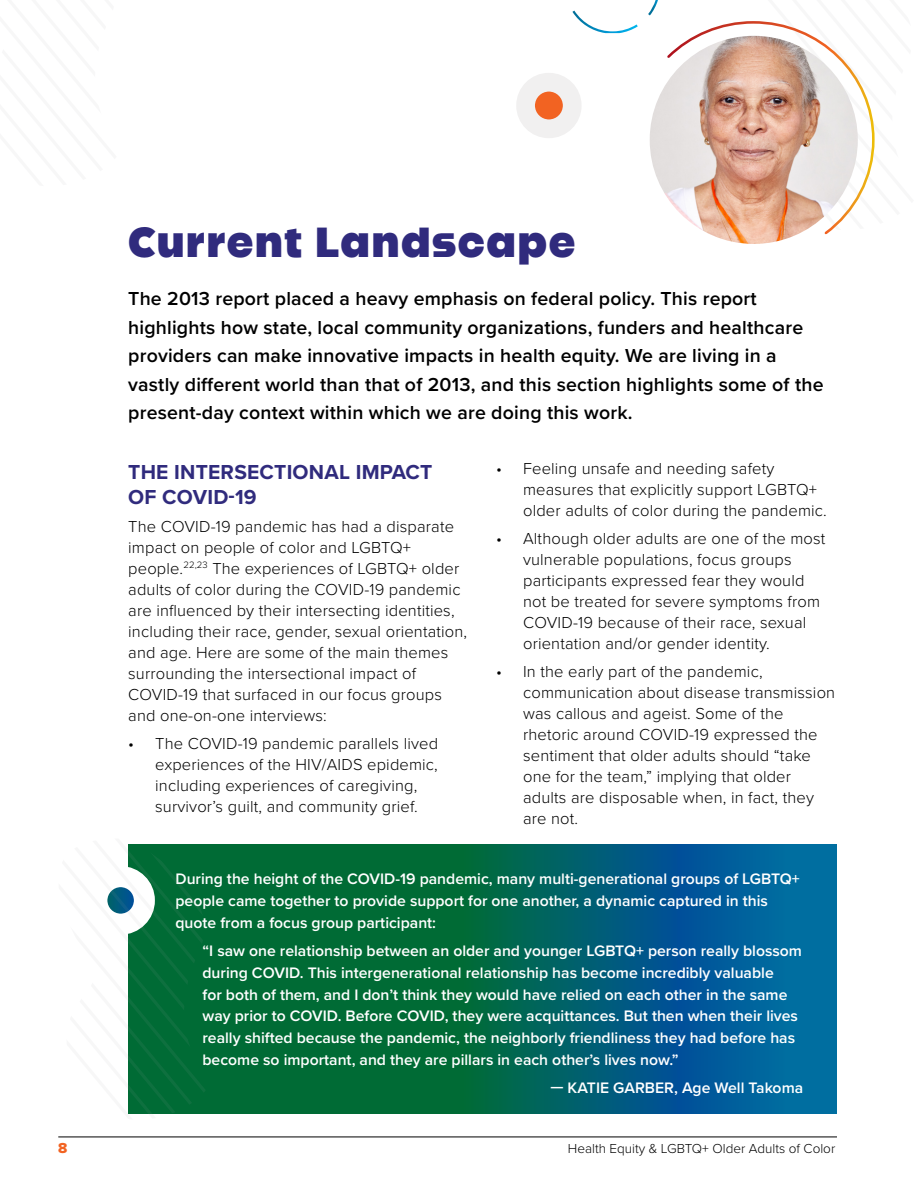
<style>
.page{position:relative;width:918px;height:1188px;background:#fff}
.page>*{position:absolute;margin:0;border:0;box-sizing:border-box;transform-origin:0 0}
.Heading_1_-_TOC{font:42px "Alfarn 2";letter-spacing:.03em;color:#302b7d}
.Heading_2_-_TOC{font:700 21px/25.5px "Proxima Nova";letter-spacing:.01em;color:#302b7d}
.Text_-_Intro{font:600 19.5px/28.5px "Proxima Nova";letter-spacing:.01em;color:#000}
.Text{font:300 16.5px/21px "Proxima Nova";letter-spacing:.01em;color:#000}
.Box_Text{font:600 15.75px/21.8px "Proxima Nova";color:#fff}
.t1{font:15px "Proxima Nova Extrabld";color:#f26322}
.t2{font:300 13.5px "Proxima Nova";color:#000}
</style>
<div class="page">
<svg style="left:223px;top:845px;width:614px;height:269px;background:#006562"></svg>
<img style="left:650px;top:36px;width:208px;height:208px;border-radius:104px">
<svg style="left:665px;top:21px;width:210px;height:216px"></svg>
<svg style="left:572px;top:11px;width:66px;height:22px"></svg>
<svg style="left:648px;top:0;width:10px;height:15px"></svg>
<div style="left:526px;top:82px;width:46px;height:47px;background:#f26322;border-radius:50%"></div>
<div style="left:516px;top:73px;width:66px;height:65px;border:19px solid #f1f0f0;border-radius:50%"></div>
<svg style="left:107px;top:844px;width:116px;height:270px;fill:#006b35"></svg>
<hr style="left:58px;top:1137px;width:779px;height:1px;background:#000">
<h1 class="Heading_1_-_TOC" style="left:128px;top:216px;width:449px">Current Landscape</h1>
<p class="Text_-_Intro" style="left:128px;top:284px;width:697px">The 2013 report placed a heavy emphasis on federal policy. This report highlights how state, local community organizations, funders and healthcare providers can make innovative impacts in health equity. We are living in a vastly different world than that of 2013, and this section highlights some of the present-day context within which we are doing this work.</p>
<h2 class="Heading_2_-_TOC" style="left:128px;top:458px;width:306px">THE INTERSECTIONAL IMPACT<br>OF COVID-19</h2>
<p class="Text" style="left:128px;top:515px;width:340px">The COVID-19 pandemic has had a disparate impact on people of color and LGBTQ+ people.<sup>22,23</sup> The experiences of LGBTQ+ older adults of color during the COVID-19 pandemic are influenced by their intersecting identities, including their race, gender, sexual orientation, and age. Here are some of the main themes surrounding the intersectional impact of COVID-19 that surfaced in our focus groups and one-on-one interviews:</p>
<p class="Text" style="left:155px;top:732px;width:284px;text-indent:-27px">• The COVID-19 pandemic parallels lived experiences of the HIV/AIDS epidemic, including experiences of caregiving, survivor’s guilt, and community grief.</p>
<p class="Text" style="left:523px;top:457px;width:305px;text-indent:-27px">• Feeling unsafe and needing safety measures that explicitly support LGBTQ+ older adults of color during the pandemic.</p>
<p class="Text" style="left:523px;top:527px;width:304px;text-indent:-27px">• Although older adults are one of the most vulnerable populations, focus groups participants expressed fear they would not be treated for severe symptoms from COVID-19 because of their race, sexual orientation and/or gender identity.</p>
<p class="Text" style="left:523px;top:660px;width:314px;text-indent:-27px">• In the early part of the pandemic, communication about disease transmission was callous and ageist. Some of the rhetoric around COVID-19 expressed the sentiment that older adults should “take one for the team,” implying that older adults are disposable when, in fact, they are not.</p>
<p class="Box_Text" style="left:176px;top:867px;width:626px">During the height of the COVID-19 pandemic, many multi-generational groups of LGBTQ+ people came together to provide support for one another, a dynamic captured in this quote from a focus group participant:</p>
<p class="Box_Text" style="left:202px;top:939px;width:601px">“I saw one relationship between an older and younger LGBTQ+ person really blossom during COVID. This intergenerational relationship has become incredibly valuable<br>for both of them, and I don’t think they would have relied on each other in the same way prior to COVID. Before COVID, they were acquittances. But then when their lives really shifted because the pandemic, the neighborly friendliness they had before has become so important, and they are pillars in each other’s lives now.”</p>
<p class="Box_Text" style="left:550px;top:1077px;width:254px">— KATIE GARBER, Age Well Takoma</p>
<p class="t1" style="left:58px;top:1137px;width:11px">8</p>
<p class="t2" style="left:568px;top:1139px;width:269px">Health Equity &amp; LGBTQ+ Older Adults of Color</p>
</div>
